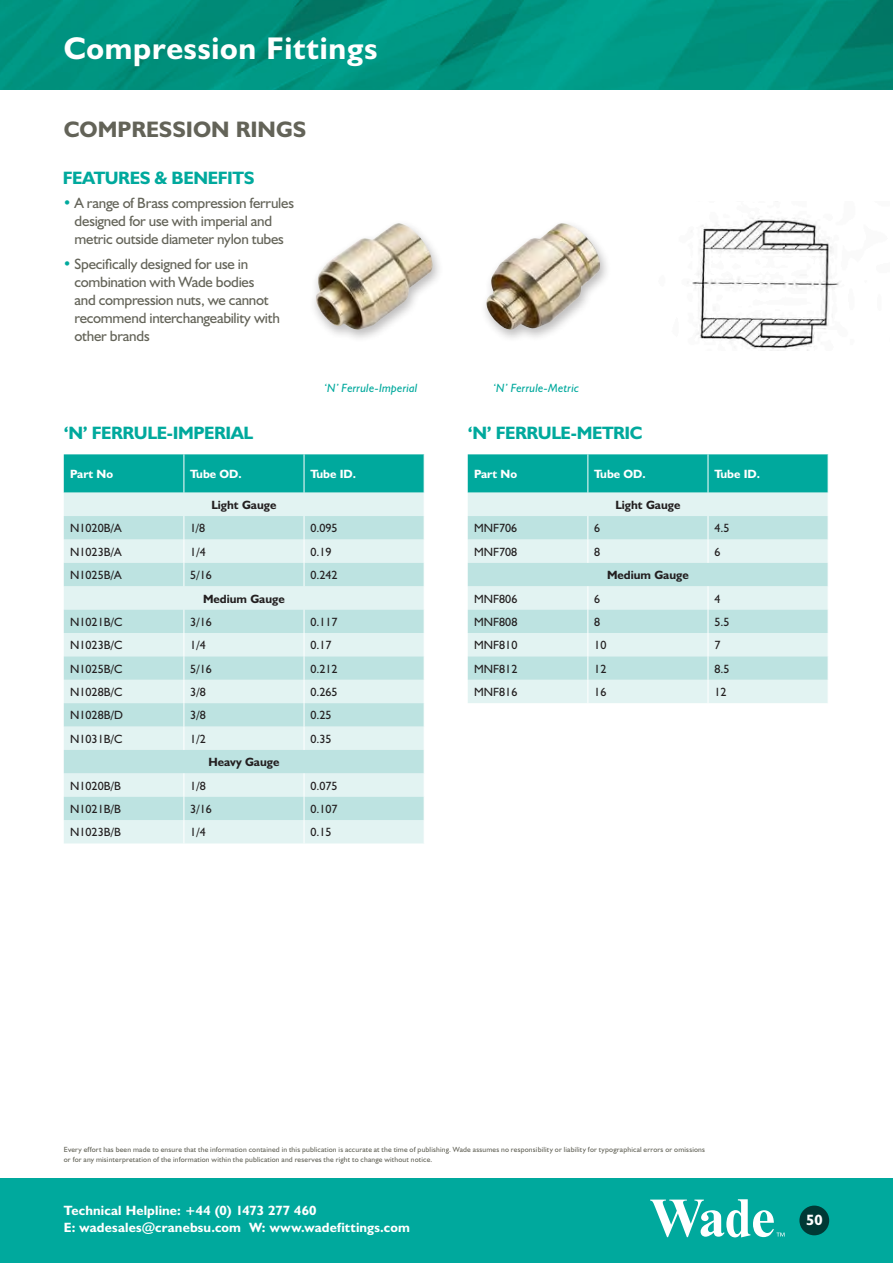
<style>
.page{position:relative;width:893px;height:1263px;background:#fff}
.page>*{position:absolute;margin:0;border:0;box-sizing:border-box;transform-origin:0 0}
.t1{font:700 31.5px "Humanist 521 BT";letter-spacing:.025em;color:#fff}
.t2{font:700 22.5px "Humanist 521 BT";color:#636358}
.t3{font:700 18px "Humanist 521 BT";letter-spacing:-.02em;color:#00a99d}
.t4{font:15px/18px "Humanist 521 BT";letter-spacing:-.015em;color:#636358}
.t5{font:700 15px "Humanist 521 BT";color:#fff}
.t6{font:700 13.5px/16.5px "Humanist 521 BT";letter-spacing:.01em;color:#fff}
.t7{font:12px "Humanist 521 BT";color:#231f20}
.t8{font:700 12px "Humanist 521 BT";color:#231f20}
.t9{font:700 12px "Humanist 521 BT";color:#fff}
.t10{font:italic 12px "Humanist 521 BT";letter-spacing:.01em;color:#00a99d}
.t11{font:7.5px/10.5px "Humanist 521 BT";letter-spacing:.025em;color:#636358}
.s1{color:#00a99d}
</style>
<div class="page">
<img style="left:0;top:0;width:893px;height:89px">
<div style="left:0;top:1178px;width:893px;height:85px;background:#00a99d"></div>
<div style="left:799px;top:1205px;width:30px;height:30px;background:#003935;border-radius:50%"></div>
<svg style="left:650px;top:1199px;width:134px;height:38px"></svg>
<svg style="left:64px;top:454px;width:361px;height:389px;background:#bde5e2"></svg>
<svg style="left:468px;top:454px;width:361px;height:249px;background:#b2e1de"></svg>
<div style="left:309px;top:219px;width:134px;height:124px;background:#231f20;opacity:.3"></div>
<img style="left:316px;top:223px;width:117px;height:107px">
<div style="left:479px;top:219px;width:132px;height:124px;background:#231f20;opacity:.3"></div>
<img style="left:486px;top:223px;width:114px;height:107px">
<img style="left:692px;top:216px;width:147px;height:135px">
<h1 class="t1" style="left:64px;top:28px;width:315px">Compression Fittings</h1>
<p class="t2" style="left:64px;top:116px;width:244px">COMPRESSION RINGS</p>
<p class="t3" style="left:63px;top:166px;width:193px">FEATURES &amp; BENEFITS</p>
<p class="t4" style="left:75px;top:194px;width:221px;text-indent:-12px"><span class="s1">•</span> A range of Brass compression ferrules designed for use with imperial and metric outside diameter nylon tubes</p>
<p class="t4" style="left:75px;top:254px;width:207px;text-indent:-12px"><span class="s1">•</span> Specifically designed for use in combination with Wade bodies<br>and compression nuts, we cannot recommend interchangeability with other brands</p>
<p class="t10" style="left:324px;top:380px;width:95px">‘N’ Ferrule-Imperial</p>
<p class="t10" style="left:493px;top:380px;width:87px">‘N’ Ferrule-Metric</p>
<p class="t3" style="left:64px;top:422px;width:191px">‘N’ FERRULE-IMPERIAL</p>
<p class="t3" style="left:468px;top:422px;width:176px">‘N’ FERRULE-METRIC</p>
<p class="t9" style="left:70px;top:466px;width:44px">Part No</p>
<p class="t9" style="left:190px;top:466px;width:53px">Tube OD.</p>
<p class="t9" style="left:310px;top:466px;width:47px">Tube ID.</p>
<p class="t8" style="left:211px;top:497px;width:67px">Light Gauge</p>
<p class="t7" style="left:70px;top:521px;width:53px">N1020B/A</p>
<p class="t7" style="left:190px;top:521px;width:16px">1/8</p>
<p class="t7" style="left:310px;top:521px;width:29px">0.095</p>
<p class="t7" style="left:70px;top:544px;width:53px">N1023B/A</p>
<p class="t7" style="left:190px;top:544px;width:17px">1/4</p>
<p class="t7" style="left:310px;top:544px;width:23px">0.19</p>
<p class="t7" style="left:70px;top:568px;width:53px">N1025B/A</p>
<p class="t7" style="left:190px;top:568px;width:23px">5/16</p>
<p class="t7" style="left:310px;top:568px;width:29px">0.242</p>
<p class="t8" style="left:203px;top:591px;width:83px">Medium Gauge</p>
<p class="t7" style="left:70px;top:614px;width:54px">N1021B/C</p>
<p class="t7" style="left:190px;top:614px;width:23px">3/16</p>
<p class="t7" style="left:310px;top:614px;width:29px">0.117</p>
<p class="t7" style="left:70px;top:638px;width:54px">N1023B/C</p>
<p class="t7" style="left:190px;top:638px;width:17px">1/4</p>
<p class="t7" style="left:310px;top:638px;width:23px">0.17</p>
<p class="t7" style="left:70px;top:661px;width:54px">N1025B/C</p>
<p class="t7" style="left:190px;top:661px;width:23px">5/16</p>
<p class="t7" style="left:310px;top:661px;width:29px">0.212</p>
<p class="t7" style="left:70px;top:684px;width:54px">N1028B/C</p>
<p class="t7" style="left:190px;top:684px;width:17px">3/8</p>
<p class="t7" style="left:310px;top:684px;width:29px">0.265</p>
<p class="t7" style="left:70px;top:708px;width:54px">N1028B/D</p>
<p class="t7" style="left:190px;top:708px;width:17px">3/8</p>
<p class="t7" style="left:310px;top:708px;width:23px">0.25</p>
<p class="t7" style="left:70px;top:731px;width:54px">N1031B/C</p>
<p class="t7" style="left:190px;top:731px;width:17px">1/2</p>
<p class="t7" style="left:310px;top:731px;width:23px">0.35</p>
<p class="t8" style="left:208px;top:755px;width:73px">Heavy Gauge</p>
<p class="t7" style="left:70px;top:778px;width:52px">N1020B/B</p>
<p class="t7" style="left:190px;top:778px;width:17px">1/8</p>
<p class="t7" style="left:310px;top:778px;width:29px">0.075</p>
<p class="t7" style="left:70px;top:801px;width:52px">N1021B/B</p>
<p class="t7" style="left:190px;top:801px;width:23px">3/16</p>
<p class="t7" style="left:310px;top:801px;width:29px">0.107</p>
<p class="t7" style="left:70px;top:825px;width:52px">N1023B/B</p>
<p class="t7" style="left:190px;top:825px;width:17px">1/4</p>
<p class="t7" style="left:310px;top:825px;width:23px">0.15</p>
<p class="t9" style="left:474px;top:466px;width:44px">Part No</p>
<p class="t9" style="left:594px;top:466px;width:53px">Tube OD.</p>
<p class="t9" style="left:714px;top:466px;width:47px">Tube ID.</p>
<p class="t8" style="left:615px;top:497px;width:67px">Light Gauge</p>
<p class="t7" style="left:474px;top:521px;width:45px">MNF706</p>
<p class="t7" style="left:594px;top:521px;width:8px">6</p>
<p class="t7" style="left:714px;top:521px;width:17px">4.5</p>
<p class="t7" style="left:474px;top:544px;width:45px">MNF708</p>
<p class="t7" style="left:594px;top:544px;width:8px">8</p>
<p class="t7" style="left:714px;top:544px;width:8px">6</p>
<p class="t8" style="left:607px;top:567px;width:83px">Medium Gauge</p>
<p class="t7" style="left:474px;top:591px;width:45px">MNF806</p>
<p class="t7" style="left:594px;top:591px;width:8px">6</p>
<p class="t7" style="left:714px;top:591px;width:8px">4</p>
<p class="t7" style="left:474px;top:614px;width:45px">MNF808</p>
<p class="t7" style="left:594px;top:614px;width:8px">8</p>
<p class="t7" style="left:714px;top:614px;width:17px">5.5</p>
<p class="t7" style="left:474px;top:638px;width:45px">MNF810</p>
<p class="t7" style="left:594px;top:638px;width:14px">10</p>
<p class="t7" style="left:714px;top:638px;width:8px">7</p>
<p class="t7" style="left:474px;top:661px;width:45px">MNF812</p>
<p class="t7" style="left:594px;top:661px;width:14px">12</p>
<p class="t7" style="left:714px;top:661px;width:17px">8.5</p>
<p class="t7" style="left:474px;top:684px;width:45px">MNF816</p>
<p class="t7" style="left:594px;top:684px;width:14px">16</p>
<p class="t7" style="left:714px;top:684px;width:14px">12</p>
<p class="t11" style="left:64px;top:1143px;width:643px">Every effort has been made to ensure that the information contained in this publication is accurate at the time of publishing. Wade assumes no responsibility or liability for typographical errors or omissions or for any misinterpretation of the information within the publication and reserves the right to change without notice.</p>
<h3 class="t6" style="left:64px;top:1202px;width:348px">Technical Helpline: +44 (0) 1473 277 460<br>E: wadesales@cranebsu.com W: www.wadefittings.com</h3>
<h3 class="t5" style="left:806px;top:1211px;width:18px">50</h3>
</div>
